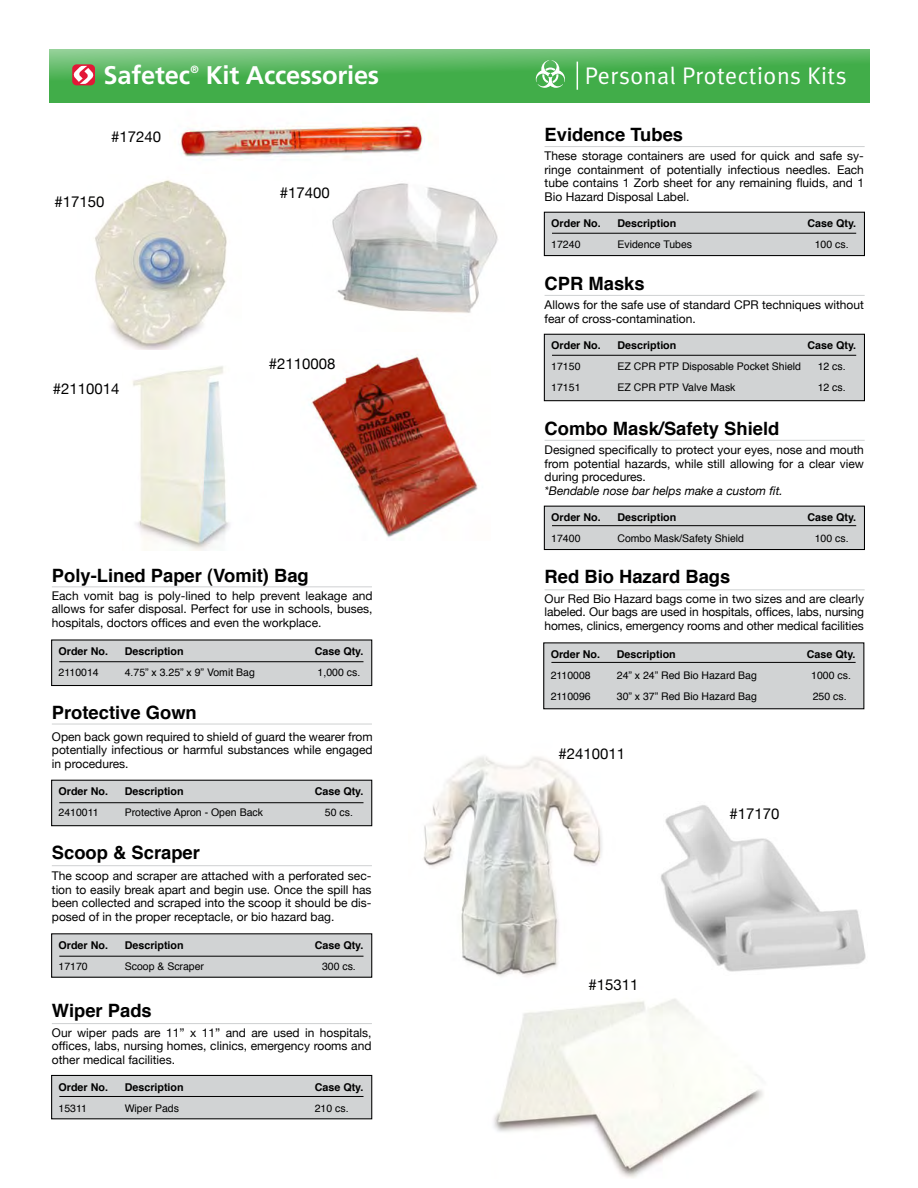
<style>
.page{position:relative;width:918px;height:1188px;background:#fff}
.page>*{position:absolute;margin:0;border:0;box-sizing:border-box;transform-origin:0 0}
.t1{font:700 25.5px "Frutiger";letter-spacing:-.01em;color:#fff}
.t2{font:24px "Meta Plus Normal";letter-spacing:.02em;color:#fff}
.t3{font:700 18.45px "Helvetica";color:#000}
.t4{font:15px "Helvetica Neue";color:#000}
.t5{font:12px/13.5px "Helvetica Neue";color:#000;text-align:justify}
.t6{font:italic 12px "Helvetica Neue";color:#000}
.t7{font:700 10.65px "Helvetica";color:#000}
.t8{font:10.5px "Helvetica";color:#000}
.t9{font:700 10.5px "Frutiger";color:#fff}
</style>
<div class="page">
<div style="left:544px;top:212px;width:320px;height:44px;background:#d1d3d4"></div>
<div style="left:544px;top:212px;width:321px;height:44px;border:1px solid #000"></div>
<hr style="left:552px;top:233px;width:304px;height:1px;background:#000">
<hr style="left:545px;top:146px;width:320px;height:1px;background:#d1d3d4">
<img style="left:180px;top:124px;width:243px;height:36px">
<img style="left:95px;top:180px;width:132px;height:170px">
<img style="left:309px;top:356px;width:169px;height:181px">
<img style="left:423px;top:756px;width:179px;height:221px">
<img style="left:661px;top:805px;width:205px;height:167px">
<img style="left:493px;top:998px;width:270px;height:180px">
<div style="left:544px;top:334px;width:320px;height:67px;background:#d1d3d4"></div>
<div style="left:544px;top:334px;width:321px;height:67px;border:1px solid #000"></div>
<hr style="left:552px;top:355px;width:304px;height:1px;background:#000">
<hr style="left:545px;top:295px;width:320px;height:1px;background:#d1d3d4">
<div style="left:544px;top:506px;width:320px;height:44px;background:#d1d3d4"></div>
<div style="left:544px;top:506px;width:321px;height:44px;border:1px solid #000"></div>
<hr style="left:552px;top:525px;width:304px;height:1px;background:#000">
<hr style="left:545px;top:440px;width:320px;height:1px;background:#d1d3d4">
<hr style="left:545px;top:589px;width:320px;height:1px;background:#d1d3d4">
<div style="left:52px;top:780px;width:320px;height:46px;background:#d1d3d4"></div>
<div style="left:51px;top:780px;width:321px;height:46px;border:1px solid #000"></div>
<hr style="left:59px;top:802px;width:305px;height:1px;background:#000">
<div style="left:52px;top:934px;width:320px;height:43px;background:#d1d3d4"></div>
<div style="left:51px;top:933px;width:321px;height:45px;border:1px solid #000"></div>
<hr style="left:59px;top:956px;width:305px;height:1px;background:#000">
<hr style="left:52px;top:865px;width:320px;height:1px;background:#d1d3d4">
<div style="left:52px;top:1075px;width:320px;height:44px;background:#d1d3d4"></div>
<div style="left:51px;top:1075px;width:321px;height:44px;border:1px solid #000"></div>
<hr style="left:59px;top:1096px;width:305px;height:1px;background:#000">
<hr style="left:52px;top:1023px;width:320px;height:1px;background:#d1d3d4">
<hr style="left:52px;top:724px;width:320px;height:1px;background:#d1d3d4">
<img style="left:332px;top:183px;width:166px;height:130px">
<svg style="left:50px;top:49px;width:820px;height:54px;background:#50b357"></svg>
<svg style="left:577px;top:62px;width:1px;height:28px"></svg>
<svg style="left:72px;top:64px;width:23px;height:21px"></svg>
<svg style="left:72px;top:66px;width:23px;height:18px"></svg>
<svg style="left:536px;top:60px;width:29px;height:28px"></svg>
<div style="left:544px;top:643px;width:320px;height:66px;background:#d1d3d4"></div>
<div style="left:543px;top:642px;width:321px;height:67px;border:1px solid #000"></div>
<hr style="left:551px;top:662px;width:305px;height:1px;background:#000">
<div style="left:52px;top:640px;width:320px;height:46px;background:#d1d3d4"></div>
<div style="left:51px;top:639px;width:321px;height:47px;border:1px solid #000"></div>
<hr style="left:52px;top:586px;width:320px;height:1px;background:#d1d3d4">
<hr style="left:59px;top:661px;width:305px;height:1px;background:#000">
<img style="left:132px;top:366px;width:98px;height:185px">
<h1 class="t1" style="left:104px;top:60px;width:88px">Safetec</h1>
<h2 class="t2" style="left:585px;top:62px;width:263px">Personal Protections Kits</h2>
<p class="t9" style="left:191px;top:63px;width:10px">®</p>
<h1 class="t1" style="left:206px;top:60px;width:175px">Kit Accessories</h1>
<p class="t4" style="left:111px;top:127px;width:52px">#17240</p>
<p class="t4" style="left:55px;top:192px;width:52px">#17150</p>
<p class="t4" style="left:53px;top:380px;width:68px">#2110014</p>
<p class="t4" style="left:280px;top:184px;width:52px">#17400</p>
<p class="t4" style="left:269px;top:354px;width:68px">#2110008</p>
<h3 class="t3" style="left:52px;top:560px;width:258px">Poly-Lined Paper (Vomit) Bag</h3>
<p class="t5" style="left:52px;top:588px;width:322px">Each vomit bag is poly-lined to help prevent leakage and allows for safer disposal. Perfect for use in schools, buses, hospitals, doctors offices and even the workplace.</p>
<p class="t7" style="left:59px;top:643px;width:51px">Order No.</p>
<p class="t7" style="left:125px;top:643px;width:60px">Description</p>
<p class="t7" style="left:315px;top:643px;width:50px">Case Qty.</p>
<p class="t8" style="left:59px;top:664px;width:42px">2110014</p>
<p class="t8" style="left:125px;top:664px;width:132px">4.75” x 3.25” x 9” Vomit Bag</p>
<p class="t8" style="left:318px;top:664px;width:44px">1,000 cs.</p>
<h3 class="t3" style="left:52px;top:697px;width:147px">Protective Gown</h3>
<p class="t5" style="left:52px;top:729px;width:322px">Open back gown required to shield of guard the wearer from potentially infectious or harmful substances while engaged in procedures.</p>
<p class="t7" style="left:59px;top:783px;width:51px">Order No.</p>
<p class="t7" style="left:125px;top:783px;width:60px">Description</p>
<p class="t7" style="left:315px;top:783px;width:50px">Case Qty.</p>
<p class="t8" style="left:59px;top:805px;width:42px">2410011</p>
<p class="t8" style="left:125px;top:805px;width:140px">Protective Apron - Open Back</p>
<p class="t8" style="left:325px;top:805px;width:30px">50 cs.</p>
<h3 class="t3" style="left:52px;top:838px;width:150px">Scoop &amp; Scraper</h3>
<p class="t5" style="left:52px;top:869px;width:321px">The scoop and scraper are attached with a perforated sec&shy;tion to easily break apart and begin use. Once the spill has been collected and scraped into the scoop it should be dis&shy;posed of in the proper receptacle, or bio hazard bag.</p>
<p class="t7" style="left:59px;top:937px;width:51px">Order No.</p>
<p class="t7" style="left:125px;top:937px;width:60px">Description</p>
<p class="t7" style="left:315px;top:937px;width:50px">Case Qty.</p>
<p class="t8" style="left:59px;top:958px;width:31px">17170</p>
<p class="t8" style="left:125px;top:958px;width:81px">Scoop &amp; Scraper</p>
<p class="t8" style="left:322px;top:958px;width:35px">300 cs.</p>
<h3 class="t3" style="left:52px;top:996px;width:101px">Wiper Pads</h3>
<p class="t5" style="left:52px;top:1025px;width:321px">Our wiper pads are 11” x 11” and are used in hospitals, offices, labs, nursing homes, clinics, emergency rooms and other medical facilities.</p>
<p class="t7" style="left:59px;top:1078px;width:51px">Order No.</p>
<p class="t7" style="left:125px;top:1078px;width:60px">Description</p>
<p class="t7" style="left:315px;top:1078px;width:50px">Case Qty.</p>
<p class="t8" style="left:59px;top:1100px;width:30px">15311</p>
<p class="t8" style="left:125px;top:1100px;width:56px">Wiper Pads</p>
<p class="t8" style="left:315px;top:1100px;width:35px">210 cs.</p>
<h3 class="t3" style="left:545px;top:119px;width:140px">Evidence Tubes</h3>
<p class="t5" style="left:545px;top:149px;width:321px">These storage containers are used for quick and safe sy&shy;ringe containment of potentially infectious needles. Each tube contains 1 Zorb sheet for any remaining fluids, and 1<br>Bio Hazard Disposal Label.</p>
<p class="t7" style="left:551px;top:215px;width:51px">Order No.</p>
<p class="t7" style="left:617px;top:215px;width:60px">Description</p>
<p class="t7" style="left:808px;top:215px;width:50px">Case Qty.</p>
<p class="t8" style="left:551px;top:237px;width:31px">17240</p>
<p class="t8" style="left:617px;top:237px;width:76px">Evidence Tubes</p>
<p class="t8" style="left:815px;top:237px;width:35px">100 cs.</p>
<h3 class="t3" style="left:545px;top:269px;width:102px">CPR Masks</h3>
<p class="t5" style="left:545px;top:298px;width:321px">Allows for the safe use of standard CPR techniques without fear of cross-contamination.</p>
<p class="t7" style="left:551px;top:337px;width:51px">Order No.</p>
<p class="t7" style="left:617px;top:337px;width:60px">Description</p>
<p class="t7" style="left:808px;top:337px;width:50px">Case Qty.</p>
<p class="t8" style="left:551px;top:359px;width:31px">17150</p>
<p class="t8" style="left:617px;top:359px;width:185px">EZ CPR PTP Disposable Pocket Shield</p>
<p class="t8" style="left:818px;top:359px;width:30px">12 cs.</p>
<p class="t8" style="left:551px;top:380px;width:31px">17151</p>
<p class="t8" style="left:617px;top:380px;width:120px">EZ CPR PTP Valve Mask</p>
<p class="t8" style="left:818px;top:380px;width:30px">12 cs.</p>
<h3 class="t3" style="left:545px;top:414px;width:236px">Combo Mask/Safety Shield</h3>
<p class="t5" style="left:545px;top:443px;width:321px">Designed specifically to protect your eyes, nose and mouth from potential hazards, while still allowing for a clear view during procedures.</p>
<p class="t6" style="left:545px;top:483px;width:240px">*Bendable nose bar helps make a custom fit.</p>
<p class="t7" style="left:551px;top:509px;width:51px">Order No.</p>
<p class="t7" style="left:617px;top:509px;width:60px">Description</p>
<p class="t7" style="left:808px;top:509px;width:50px">Case Qty.</p>
<p class="t8" style="left:551px;top:530px;width:31px">17400</p>
<p class="t8" style="left:617px;top:530px;width:128px">Combo Mask/Safety Shield</p>
<p class="t8" style="left:815px;top:530px;width:35px">100 cs.</p>
<h3 class="t3" style="left:545px;top:562px;width:187px">Red Bio Hazard Bags</h3>
<p class="t5" style="left:545px;top:592px;width:321px">Our Red Bio Hazard bags come in two sizes and are clearly labeled. Our bags are used in hospitals, offices, labs, nursing homes, clinics, emergency rooms and other medical facilities</p>
<p class="t7" style="left:551px;top:646px;width:51px">Order No.</p>
<p class="t7" style="left:617px;top:646px;width:60px">Description</p>
<p class="t7" style="left:807px;top:646px;width:50px">Case Qty.</p>
<p class="t8" style="left:551px;top:667px;width:42px">2110008</p>
<p class="t8" style="left:617px;top:667px;width:142px">24” x 24” Red Bio Hazard Bag</p>
<p class="t8" style="left:811px;top:667px;width:41px">1000 cs.</p>
<p class="t8" style="left:551px;top:688px;width:42px">2110096</p>
<p class="t8" style="left:617px;top:688px;width:142px">30” x 37” Red Bio Hazard Bag</p>
<p class="t8" style="left:813px;top:688px;width:35px">250 cs.</p>
<p class="t4" style="left:558px;top:745px;width:68px">#2410011</p>
<p class="t4" style="left:589px;top:975px;width:52px">#15311</p>
<p class="t4" style="left:730px;top:805px;width:52px">#17170</p>
</div>
